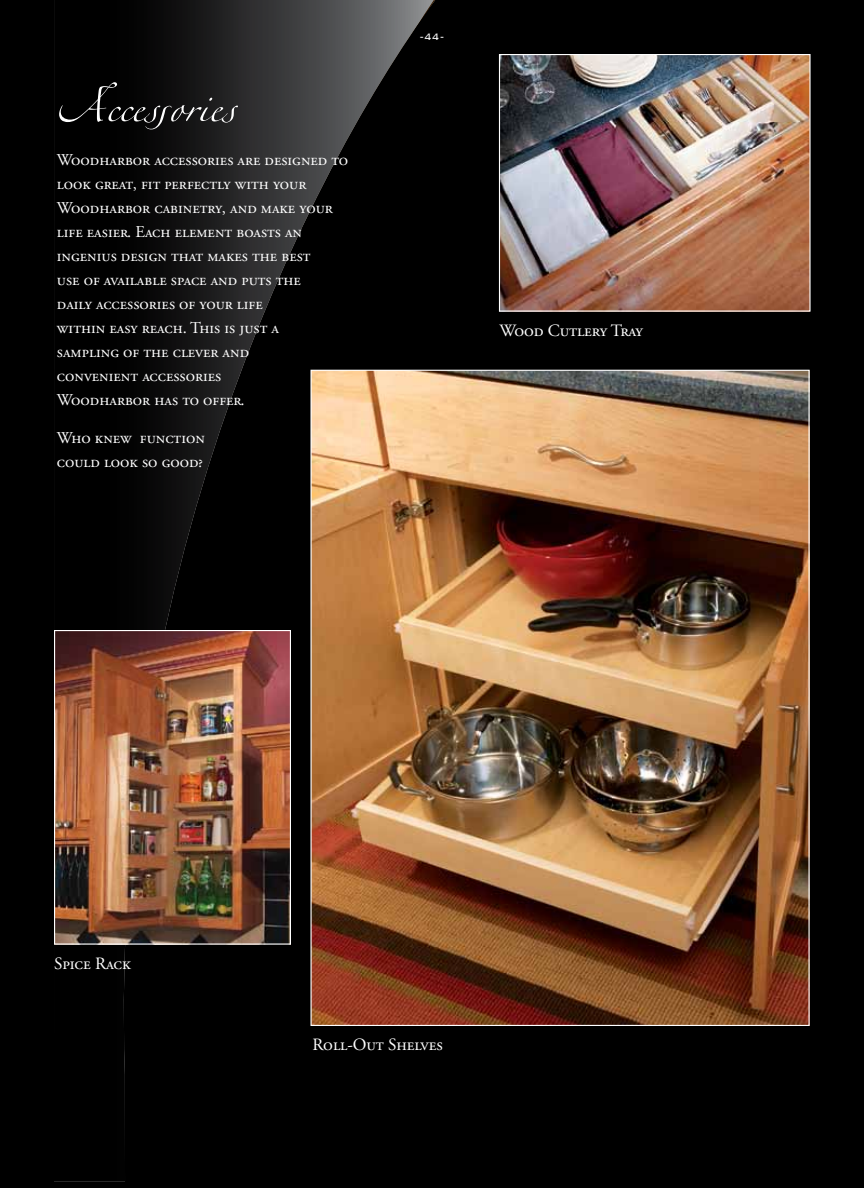
<style>
.page{position:relative;width:864px;height:1188px;background:#000}
.page>*{position:absolute;margin:0;border:0;box-sizing:border-box;transform-origin:0 0}
.t1{font:63px "Linotype Zapfino One";color:#fff}
.t2{font:17.25px "Adobe Garamond Pro";letter-spacing:-.005em;color:#fff}
.t3{font:16.5px/24px "Adobe Garamond Pro";color:#fff}
.t4{font:300 12px "Copperplate Light S Si";color:#fff}
.s1{font-family:"Linotype Zapfino Three"}
.s2{font-family:"Linotype Zapfino Two"}
</style>
<div class="page">
<svg style="left:54px;top:0;width:406px;height:1182px"></svg>
<svg style="left:213px;top:0;width:232px;height:71px"></svg>
<svg style="left:212px;top:71px;width:236px;height:552px"></svg>
<img style="left:501px;top:56px;width:308px;height:254px">
<div style="left:499px;top:54px;width:312px;height:258px;border:1px solid #fff"></div>
<img style="left:312px;top:372px;width:496px;height:652px">
<img style="left:56px;top:632px;width:233px;height:311px">
<div style="left:54px;top:630px;width:237px;height:315px;border:1px solid #fff"></div>
<p class="t1" style="left:57px;top:62px;width:178px"><span class="s1">A</span>cces<span class="s2">s</span>ories</p>
<p class="t3" style="left:57px;top:148px;width:293px">Woodharbor accessories are designed to look great, fit perfectly with your<br>Woodharbor cabinetry, and make your life easier. Each element boasts an ingenius design that makes the best<br>use of available space and puts the<br>daily accessories of your life<br>within easy reach. This is just a<br>sampling of the clever and<br>convenient accessories<br>Woodharbor has to offer.</p>
<p class="t3" style="left:57px;top:426px;width:150px">Who knew function could look so good?</p>
<p class="t4" style="left:420px;top:31px;width:26px">-44-</p>
<p class="t2" style="left:500px;top:320px;width:145px">Wood Cutlery Tray</p>
<p class="t2" style="left:54px;top:953px;width:78px">Spice Rack</p>
<p class="t2" style="left:312px;top:1034px;width:132px">Roll-Out Shelves</p>
</div>
